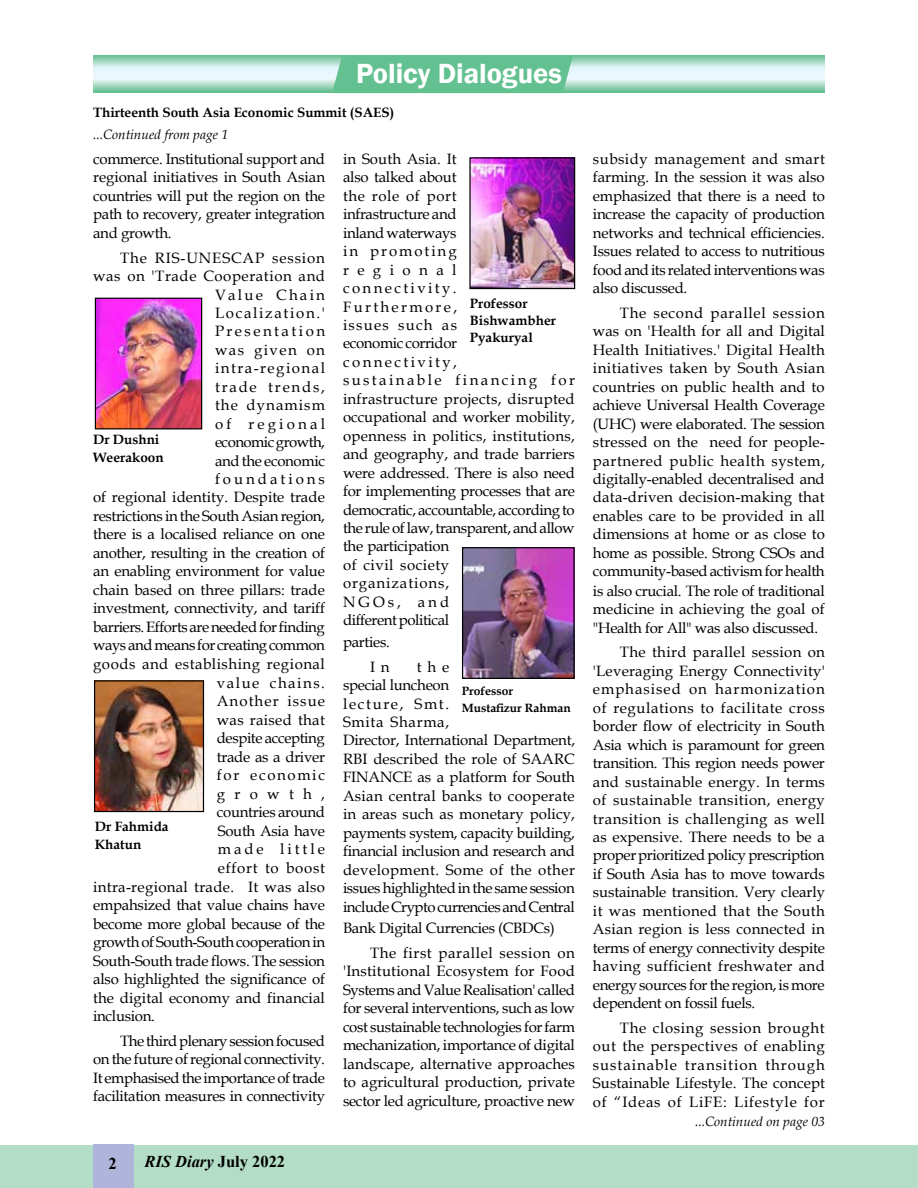
<style>
.page{position:relative;width:918px;height:1188px;background:#fff}
.page>*{position:absolute;margin:0;border:0;box-sizing:border-box;transform-origin:0 0}
.t1{font:600 28.5px "Franklin Gothic";color:#fff}
.t2{font:italic 700 16.5px "Times New Roman";color:#000}
.t3{font:700 16.5px "Times New Roman";color:#000}
.t4{font:15px/18.5px "Book Antiqua";letter-spacing:-.015em;color:#000;text-align:justify}
.t5{font:15px "Book Antiqua";letter-spacing:-.035em;color:#000}
.t6{font:15px "Book Antiqua";letter-spacing:.02em;color:#000}
.t7{font:15px "Book Antiqua";letter-spacing:.005em;color:#000}
.t8{font:15px "Book Antiqua";letter-spacing:.035em;color:#000}
.t9{font:15px "Book Antiqua";letter-spacing:.1em;color:#000}
.t10{font:15px "Book Antiqua";letter-spacing:.04em;color:#000}
.t11{font:15px "Book Antiqua";letter-spacing:.11em;color:#000}
.t12{font:15px "Book Antiqua";letter-spacing:.07em;color:#000}
.t13{font:15px "Book Antiqua";letter-spacing:.06em;color:#000}
.t14{font:15px "Book Antiqua";letter-spacing:.2em;color:#000}
.t15{font:15px "Book Antiqua";letter-spacing:.05em;color:#000}
.t16{font:15px "Book Antiqua";letter-spacing:.165em;color:#000}
.t17{font:15px "Book Antiqua";letter-spacing:.12em;color:#000}
.t18{font:15px "Book Antiqua";letter-spacing:.15em;color:#000}
.t19{font:15px "Book Antiqua";letter-spacing:.095em;color:#000}
.t20{font:15px "Book Antiqua";letter-spacing:.21em;color:#000}
.t21{font:700 13.5px/17.2px "Book Antiqua";color:#000}
.t22{font:italic 13.5px "Book Antiqua";color:#000}
.t23{font:700 12px/17.2px "Book Antiqua";color:#000}
.s1{font-style:normal}
</style>
<div class="page">
<div style="left:0;top:1145px;width:918px;height:43px;background:#b3ddc6"></div>
<div style="left:93px;top:1144px;width:40px;height:44px;background:#afb4db"></div>
<svg style="left:94px;top:55px;width:730px;height:38px;background:#b6e0d1"></svg>
<div style="left:332px;top:56px;width:241px;height:37px;background:#63c191"></div>
<img style="left:97px;top:300px;width:103px;height:127px">
<div style="left:95px;top:298px;width:107px;height:131px;border:1px solid #000"></div>
<img style="left:96px;top:682px;width:106px;height:128px">
<div style="left:94px;top:680px;width:110px;height:132px;border:1px solid #000"></div>
<img style="left:464px;top:549px;width:109px;height:128px">
<div style="left:462px;top:547px;width:113px;height:132px;border:1px solid #000"></div>
<img style="left:471px;top:159px;width:102px;height:128px">
<div style="left:469px;top:157px;width:106px;height:132px;border:1px solid #000"></div>
<h1 class="t1" style="left:356px;top:56px;width:207px">Policy Dialogues</h1>
<p class="t21" style="left:93px;top:104px;width:303px">Thirteenth South Asia Economic Summit (SAES)</p>
<p class="t22" style="left:93px;top:125px;width:137px">...Continued from page 1</p>
<p class="t4" style="left:93px;top:149px;width:234px">commerce. Institutional support and regional initiatives in South Asian countries will put the region on the path to recovery, greater integration and growth.</p>
<p class="t13" style="left:120px;top:247px;width:206px">The RIS-UNESCAP session</p>
<p class="t10" style="left:93px;top:266px;width:234px">was on 'Trade Cooperation and</p>
<p class="t18" style="left:215px;top:284px;width:112px">Value Chain</p>
<p class="t11" style="left:215px;top:302px;width:112px">Localization.'</p>
<p class="t16" style="left:215px;top:321px;width:112px">Presentation</p>
<p class="t19" style="left:215px;top:339px;width:112px">was given on</p>
<p class="t9" style="left:215px;top:358px;width:112px">intra-regional</p>
<p class="t17" style="left:215px;top:376px;width:112px">trade trends,</p>
<p class="t12" style="left:215px;top:395px;width:111px">the dynamism</p>
<p class="t20" style="left:215px;top:413px;width:112px">of regional</p>
<p class="t5" style="left:215px;top:432px;width:112px">economic growth,</p>
<p class="t4" style="left:215px;top:451px;width:112px">and the economic</p>
<p class="t14" style="left:215px;top:468px;width:112px">foundations</p>
<p class="t4" style="left:93px;top:488px;width:233px">of regional identity. Despite trade</p>
<p class="t4" style="left:93px;top:506px;width:233px">restrictions in the South Asian region,</p>
<p class="t4" style="left:93px;top:525px;width:233px">there is a localised reliance on one</p>
<p class="t4" style="left:93px;top:543px;width:233px">another, resulting in the creation of</p>
<p class="t4" style="left:93px;top:562px;width:233px">an enabling environment for value</p>
<p class="t4" style="left:93px;top:580px;width:233px">chain based on three pillars: trade</p>
<p class="t4" style="left:93px;top:598px;width:233px">investment, connectivity, and tariff</p>
<p class="t5" style="left:93px;top:616px;width:233px">barriers. Efforts are needed for finding</p>
<p class="t5" style="left:93px;top:635px;width:233px">ways and means for creating common</p>
<p class="t8" style="left:93px;top:653px;width:233px">goods and establishing regional</p>
<p class="t9" style="left:217px;top:672px;width:110px">value chains.</p>
<p class="t12" style="left:217px;top:691px;width:110px">Another issue</p>
<p class="t6" style="left:217px;top:709px;width:110px">was raised that</p>
<p class="t4" style="left:217px;top:729px;width:110px">despite accepting</p>
<p class="t4" style="left:217px;top:747px;width:110px">trade as a driver</p>
<p class="t11" style="left:217px;top:765px;width:110px">for economic</p>
<p class="t4" style="left:217px;top:784px;width:110px">growth,</p>
<p class="t4" style="left:217px;top:802px;width:110px">countries around</p>
<p class="t4" style="left:218px;top:821px;width:109px">South Asia have</p>
<p class="t14" style="left:218px;top:839px;width:109px">made little</p>
<p class="t15" style="left:218px;top:857px;width:109px">effort to boost</p>
<p class="t6" style="left:93px;top:876px;width:233px">intra-regional trade. It was also</p>
<p class="t4" style="left:93px;top:896px;width:233px">empahsized that value chains have</p>
<p class="t4" style="left:93px;top:914px;width:234px">become more global because of the</p>
<p class="t4" style="left:93px;top:933px;width:233px">growth of South-South cooperation in</p>
<p class="t4" style="left:93px;top:951px;width:233px">South-South trade flows. The session</p>
<p class="t4" style="left:93px;top:970px;width:233px">also highlighted the significance of</p>
<p class="t7" style="left:93px;top:987px;width:233px">the digital economy and financial</p>
<p class="t4" style="left:93px;top:1006px;width:63px">inclusion.</p>
<p class="t4" style="left:93px;top:1031px;width:233px;text-indent:27px">The third plenary session focused on the future of regional connectivity.<br>It emphasised the importance of trade facilitation measures in connectivity</p>
<p class="t4" style="left:343px;top:149px;width:233px;text-align:left">in South Asia. It<br>also talked about<br>the role of port<br>infrastructure and<br>inland waterways<br>in promoting<br>regional<br>connectivity.<br>Furthermore,<br>issues such as<br>economic corridor<br>connectivity,<br>sustainable financing for infrastructure projects, disrupted occupational and worker mobility, openness in politics, institutions, and geography, and trade barriers were addressed. There is also need for implementing processes that are democratic, accountable, according to the rule of law, transparent, and allow the participation<br>of civil society<br>organizations,<br>NGOs, and<br>different political</p>
<p class="t4" style="left:343px;top:629px;width:48px;line-height:24.8px;text-align:right">parties.<br>I n</p>
<p class="t21" style="left:470px;top:295px;width:88px">Professor<br>Bishwambher<br>Pyakuryal</p>
<p class="t21" style="left:93px;top:431px;width:72px">Dr Dushni<br>Weerakoon</p>
<p class="t4" style="left:343px;top:657px;width:234px;text-align:left;text-indent:74px">the<br>special luncheon<br>lecture, Smt.<br>Smita Sharma,<br>Director, International Department,<br>RBI described the role of SAARC<br>FINANCE as a platform for South<br>Asian central banks to cooperate in areas such as monetary policy, payments system, capacity building, financial inclusion and research and development. Some of the other issues highlighted in the same session include Crypto currencies and Central</p>
<p class="t4" style="left:370px;top:915px;width:206px;line-height:24.9px;text-indent:-27px">Bank Digital Currencies (CBDCs)<br>The first parallel session on</p>
<p class="t4" style="left:343px;top:962px;width:234px">'Institutional Ecosystem for Food Systems and Value Realisation' called for several interventions, such as low cost sustainable technologies for farm mechanization, importance of digital landscape, alternative approaches to agricultural production, private sector led agriculture, proactive new</p>
<p class="t23" style="left:462px;top:682px;width:110px">Professor<br>Mustafizur Rahman</p>
<p class="t21" style="left:95px;top:818px;width:75px">Dr Fahmida<br>Khatun</p>
<p class="t3" style="left:109px;top:1152px;width:10px">2</p>
<p class="t2" style="left:144px;top:1150px;width:142px">RIS Diary <span class="s1">July 2022</span></p>
<p class="t4" style="left:593px;top:149px;width:234px">subsidy management and smart farming. In the session it was also emphasized that there is a need to increase the capacity of production networks and technical efficiencies.<br>Issues related to access to nutritious food and its related interventions was also discussed.</p>
<p class="t4" style="left:593px;top:303px;width:234px;text-indent:27px">The second parallel session was on 'Health for all and Digital Health Initiatives.' Digital Health initiatives taken by South Asian countries on public health and to achieve Universal Health Coverage (UHC) were elaborated. The session stressed on the need for people&shy;partnered public health system, digitally-enabled decentralised and data-driven decision-making that enables care to be provided in all dimensions at home or as close to home as possible. Strong CSOs and community-based activism for health is also crucial. The role of traditional medicine in achieving the goal of "Health for All" was also discussed.</p>
<p class="t4" style="left:593px;top:643px;width:234px;text-indent:27px">The third parallel session on 'Leveraging Energy Connectivity' emphasised on harmonization of regulations to facilitate cross border flow of electricity in South Asia which is paramount for green transition. This region needs power and sustainable energy. In terms of sustainable transition, energy transition is challenging as well as expensive. There needs to be a proper prioritized policy prescription if South Asia has to move towards sustainable transition. Very clearly it was mentioned that the South Asian region is less connected in terms of energy connectivity despite having sufficient freshwater and energy sources for the region, is more dependent on fossil fuels.</p>
<p class="t4" style="left:593px;top:1018px;width:234px;text-indent:27px">The closing session brought out the perspectives of enabling sustainable transition through Sustainable Lifestyle. The concept of “Ideas of LiFE: Lifestyle for</p>
<p class="t22" style="left:695px;top:1112px;width:131px">...Continued on page 03</p>
</div>
